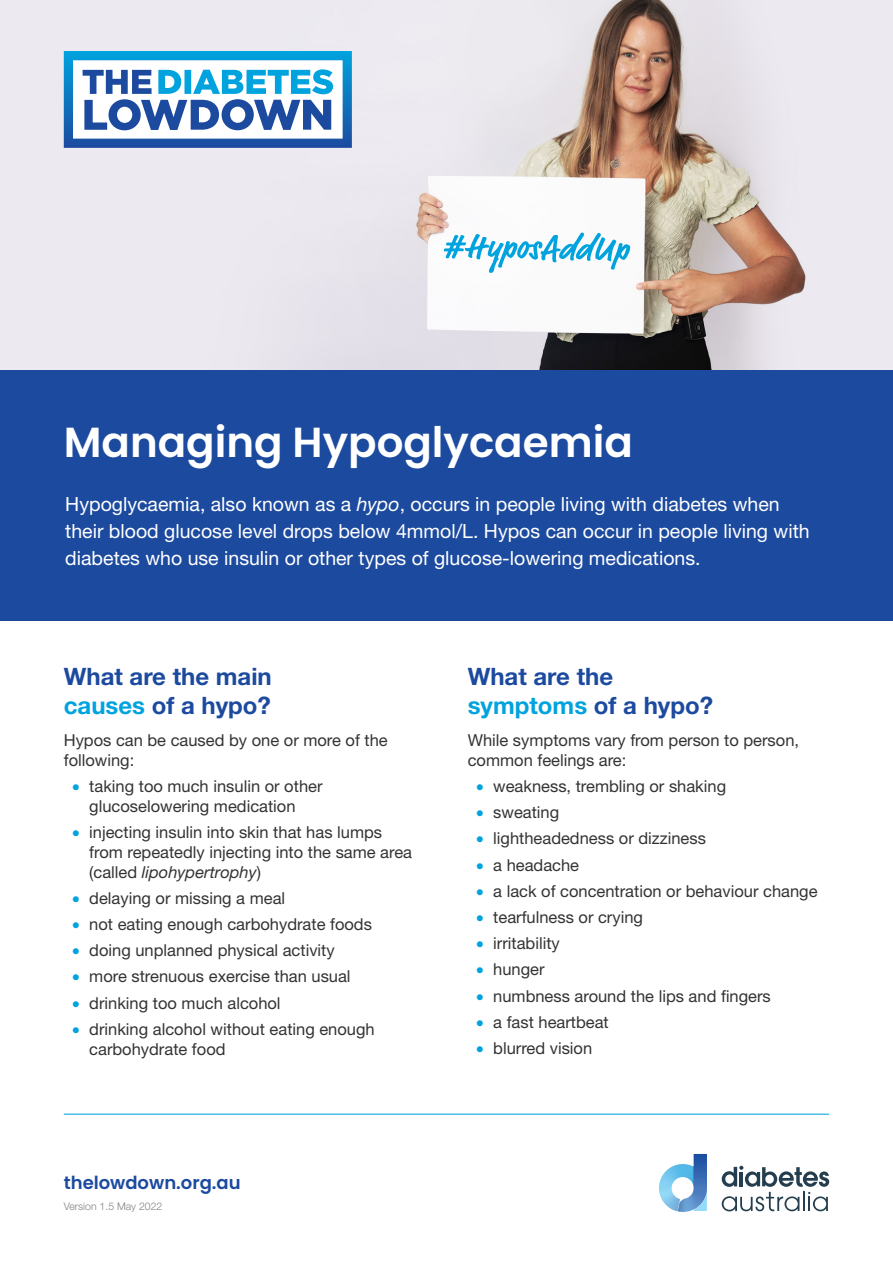
<style>
.page{position:relative;width:893px;height:1263px;background:#fff}
.page>*{position:absolute;margin:0;border:0;box-sizing:border-box;transform-origin:0 0}
.t1{font:600 42px "Poppins";color:#fff}
.t2{font:700 24px/28.8px "Helvetica Neue LT Std";color:#1c4a9f}
.Body_-_11pt{font:19.5px/27px "Helvetica Neue LT Std";color:#fff}
.URL{font:600 18px "Poppins";color:#1c4a9f}
.Body_-_11pt-2{font:16.5px/19.8px "Helvetica Neue LT Std";color:#333}
.Version{font:300 10.5px "Helvetica Neue LT Std";color:#808285}
.s1{font-style:italic}
.s2{color:#00a3de}
</style>
<div class="page">
<img style="left:9px;top:0;width:884px;height:370px">
<svg style="left:444px;top:233px;width:186px;height:40px"></svg>
<div style="left:0;top:370px;width:893px;height:251px;background:#1c4a9f"></div>
<hr style="left:64px;top:1113px;width:765px;height:2px;background:#00a3de">
<svg style="left:64px;top:51px;width:288px;height:97px"></svg>
<img style="left:659px;top:1154px;width:35px;height:57px">
<img style="left:694px;top:1209px;width:13px;height:2px">
<img style="left:678px;top:1188px;width:16px;height:1px">
<img style="left:678px;top:1189px;width:16px;height:23px">
<img style="left:694px;top:1154px;width:13px;height:55px">
<svg style="left:722px;top:1166px;width:107px;height:45px"></svg>
<h1 class="t1" style="left:64px;top:417px;width:571px">Managing Hypoglycaemia</h1>
<p class="Body_-_11pt" style="left:65px;top:491px;width:746px">Hypoglycaemia, also known as a <span class="s1">hypo</span>, occurs in people living with diabetes when their blood glucose level drops below 4mmol/L. Hypos can occur in people living with diabetes who use insulin or other types of glucose-lowering medications.</p>
<h2 class="t2" style="left:64px;top:661px;width:209px">What are the main <span class="s2">causes</span> of a hypo?</h2>
<p class="Body_-_11pt-2" style="left:64px;top:730px;width:325px">Hypos can be caused by one or more of the following:</p>
<p class="Body_-_11pt-2" style="left:89px;top:776px;width:235px;text-indent:-17px"><span class="s2">•</span> taking too much insulin or other glucoselowering medication</p>
<p class="Body_-_11pt-2" style="left:89px;top:822px;width:324px;text-indent:-17px"><span class="s2">•</span> injecting insulin into skin that has lumps from repeatedly injecting into the same area (called <span class="s1">lipohypertrophy</span>)</p>
<p class="Body_-_11pt-2" style="left:72px;top:888px;width:214px"><span class="s2">•</span> delaying or missing a meal</p>
<p class="Body_-_11pt-2" style="left:72px;top:914px;width:301px"><span class="s2">•</span> not eating enough carbohydrate foods</p>
<p class="Body_-_11pt-2" style="left:72px;top:940px;width:264px"><span class="s2">•</span> doing unplanned physical activity</p>
<p class="Body_-_11pt-2" style="left:72px;top:966px;width:280px"><span class="s2">•</span> more strenuous exercise than usual</p>
<p class="Body_-_11pt-2" style="left:72px;top:993px;width:210px"><span class="s2">•</span> drinking too much alcohol</p>
<p class="Body_-_11pt-2" style="left:89px;top:1019px;width:287px;text-indent:-17px"><span class="s2">•</span> drinking alcohol without eating enough carbohydrate food</p>
<p class="URL" style="left:64px;top:1172px;width:178px">thelowdown.org.au</p>
<p class="Version" style="left:64px;top:1200px;width:100px">Version 1.5 May 2022</p>
<h2 class="t2" style="left:468px;top:661px;width:247px">What are the <span class="s2">symptoms</span> of a hypo?</h2>
<p class="Body_-_11pt-2" style="left:468px;top:730px;width:333px">While symptoms vary from person to person, common feelings are:</p>
<p class="Body_-_11pt-2" style="left:476px;top:776px;width:251px"><span class="s2">•</span> weakness, trembling or shaking</p>
<p class="Body_-_11pt-2" style="left:476px;top:802px;width:84px"><span class="s2">•</span> sweating</p>
<p class="Body_-_11pt-2" style="left:476px;top:828px;width:231px"><span class="s2">•</span> lightheadedness or dizziness</p>
<p class="Body_-_11pt-2" style="left:476px;top:855px;width:104px"><span class="s2">•</span> a headache</p>
<p class="Body_-_11pt-2" style="left:476px;top:881px;width:343px"><span class="s2">•</span> a lack of concentration or behaviour change</p>
<p class="Body_-_11pt-2" style="left:476px;top:907px;width:168px"><span class="s2">•</span> tearfulness or crying</p>
<p class="Body_-_11pt-2" style="left:476px;top:933px;width:85px"><span class="s2">•</span> irritability</p>
<p class="Body_-_11pt-2" style="left:476px;top:959px;width:70px"><span class="s2">•</span> hunger</p>
<p class="Body_-_11pt-2" style="left:476px;top:985px;width:296px"><span class="s2">•</span> numbness around the lips and fingers</p>
<p class="Body_-_11pt-2" style="left:476px;top:1012px;width:134px"><span class="s2">•</span> a fast heartbeat</p>
<p class="Body_-_11pt-2" style="left:476px;top:1038px;width:118px"><span class="s2">•</span> blurred vision</p>
</div>
